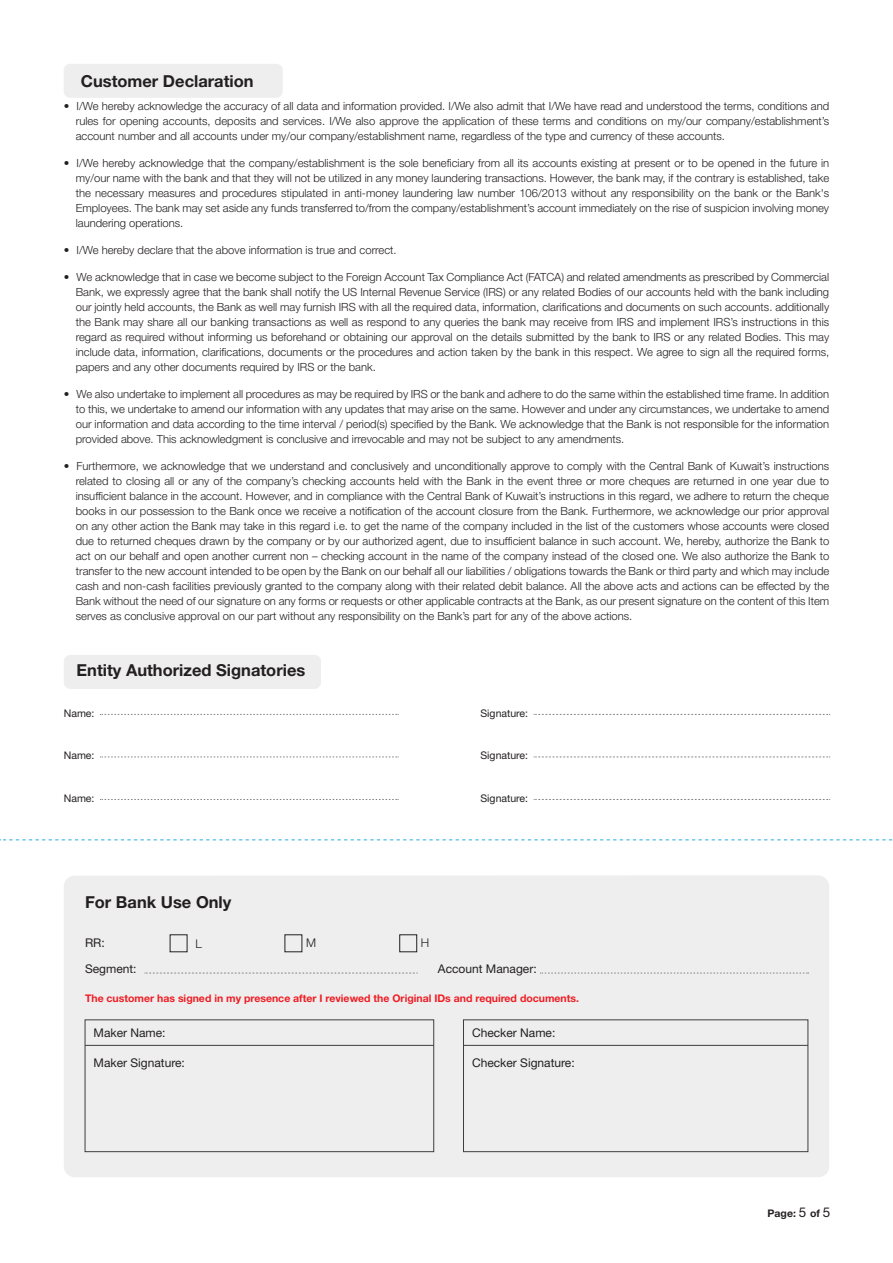
<style>
.page{position:relative;width:893px;height:1263px;background:#fff}
.page>*{position:absolute;margin:0;border:0;box-sizing:border-box;transform-origin:0 0}
.t1{font:700 16.5px "Helvetica Neue LT Arabic";color:#231f20}
.t2{font:12px "Helvetica Neue LT Arabic";color:#231f20}
.t3{font:300 12px "Helvetica Neue LT Arabic";color:#231f20}
.t4{font:300 11.25px/15px "Helvetica Neue LT Arabic";color:#231f20;text-align:justify}
.t5{font:700 10.5px "Helvetica Neue LT Arabic";color:#ee1d23}
.t6{font:10.5px "Helvetica Neue LT Arabic";color:#231f20}
.t7{font:700 10.5px "Helvetica Neue LT Arabic";color:#231f20}
.s1{font-weight:400;font-size:13.5px}
</style>
<div class="page">
<div style="left:64px;top:64px;width:219px;height:34px;background:#eeeeef;border-radius:6px"></div>
<div style="left:64px;top:655px;width:257px;height:34px;background:#eeeeef;border-radius:7px"></div>
<div style="left:64px;top:875px;width:765px;height:302px;background:#eeeeef;border-radius:11px"></div>
<div style="left:85px;top:1019px;width:349px;height:133px;border:1px solid #3e3e3f"></div>
<hr style="left:85px;top:1045px;width:349px;height:1px;background:#3e3e3f">
<div style="left:463px;top:1019px;width:345px;height:133px;border:1px solid #3e3e3f"></div>
<hr style="left:463px;top:1045px;width:345px;height:1px;background:#3e3e3f">
<div style="left:399px;top:934px;width:18px;height:18px;border:1px solid #231f20"></div>
<svg style="left:145px;top:973px;width:273px;height:1px"></svg>
<svg style="left:540px;top:973px;width:269px;height:1px"></svg>
<svg style="left:100px;top:714px;width:299px;height:1px"></svg>
<svg style="left:534px;top:714px;width:296px;height:1px"></svg>
<svg style="left:100px;top:757px;width:299px;height:1px"></svg>
<svg style="left:534px;top:757px;width:296px;height:1px"></svg>
<svg style="left:100px;top:799px;width:299px;height:1px"></svg>
<svg style="left:0;top:840px;width:893px;height:1px"></svg>
<svg style="left:534px;top:799px;width:296px;height:1px"></svg>
<h1 class="t1" style="left:81px;top:72px;width:174px">Customer Declaration</h1>
<p class="t4" style="left:76px;top:99px;width:755px;text-indent:-12px">• I/We hereby acknowledge the accuracy of all data and information provided. I/We also admit that I/We have read and understood the terms, conditions and rules for opening accounts, deposits and services. I/We also approve the application of these terms and conditions on my/our company/establishment’s account number and all accounts under my/our company/establishment name, regardless of the type and currency of these accounts.</p>
<p class="t4" style="left:76px;top:156px;width:755px;text-indent:-12px">• I/We hereby acknowledge that the company/establishment is the sole beneficiary from all its accounts existing at present or to be opened in the future in my/our name with the bank and that they will not be utilized in any money laundering transactions. However, the bank may, if the contrary is established, take the necessary measures and procedures stipulated in anti-money laundering law number 106/2013 without any responsibility on the bank or the Bank's Employees. The bank may set aside any funds transferred to/from the company/establishment’s account immediately on the rise of suspicion involving money laundering operations.</p>
<p class="t4" style="left:64px;top:243px;width:334px">• I/We hereby declare that the above information is true and correct.</p>
<p class="t4" style="left:76px;top:270px;width:755px;text-indent:-12px">• We acknowledge that in case we become subject to the Foreign Account Tax Compliance Act (FATCA) and related amendments as prescribed by Commercial Bank, we expressly agree that the bank shall notify the US Internal Revenue Service (IRS) or any related Bodies of our accounts held with the bank including our jointly held accounts, the Bank as well may furnish IRS with all the required data, information, clarifications and documents on such accounts. additionally the Bank may share all our banking transactions as well as respond to any queries the bank may receive from IRS and implement IRS’s instructions in this regard as required without informing us beforehand or obtaining our approval on the details submitted by the bank to IRS or any related Bodies. This may include data, information, clarifications, documents or the procedures and action taken by the bank in this respect. We agree to sign all the required forms, papers and any other documents required by IRS or the bank.</p>
<p class="t4" style="left:76px;top:387px;width:755px;text-indent:-12px">• We also undertake to implement all procedures as may be required by IRS or the bank and adhere to do the same within the established time frame. In addition to this, we undertake to amend our information with any updates that may arise on the same. However and under any circumstances, we undertake to amend our information and data according to the time interval / period(s) specified by the Bank. We acknowledge that the Bank is not responsible for the information provided above. This acknowledgment is conclusive and irrevocable and may not be subject to any amendments.</p>
<p class="t4" style="left:76px;top:459px;width:755px;text-indent:-12px">• Furthermore, we acknowledge that we understand and conclusively and unconditionally approve to comply with the Central Bank of Kuwait’s instructions related to closing all or any of the company’s checking accounts held with the Bank in the event three or more cheques are returned in one year due to insufficient balance in the account. However, and in compliance with the Central Bank of Kuwait’s instructions in this regard, we adhere to return the cheque books in our possession to the Bank once we receive a notification of the account closure from the Bank. Furthermore, we acknowledge our prior approval on any other action the Bank may take in this regard i.e. to get the name of the company included in the list of the customers whose accounts were closed due to returned cheques drawn by the company or by our authorized agent, due to insufficient balance in such account. We, hereby, authorize the Bank to act on our behalf and open another current non – checking account in the name of the company instead of the closed one. We also authorize the Bank to transfer to the new account intended to be open by the Bank on our behalf all our liabilities / obligations towards the Bank or third party and which may include cash and non-cash facilities previously granted to the company along with their related debit balance. All the above acts and actions can be effected by the Bank without the need of our signature on any forms or requests or other applicable contracts at the Bank, as our present signature on the content of this Item serves as conclusive approval on our part without any responsibility on the Bank’s part for any of the above actions.</p>
<h1 class="t1" style="left:77px;top:661px;width:230px">Entity Authorized Signatories</h1>
<p class="t6" style="left:64px;top:707px;width:32px">Name:</p>
<p class="t6" style="left:480px;top:707px;width:49px">Signature:</p>
<p class="t6" style="left:64px;top:749px;width:32px">Name:</p>
<p class="t6" style="left:480px;top:749px;width:49px">Signature:</p>
<p class="t6" style="left:64px;top:792px;width:32px">Name:</p>
<p class="t6" style="left:480px;top:792px;width:49px">Signature:</p>
<h1 class="t1" style="left:85px;top:892px;width:148px">For Bank Use Only</h1>
<p class="t2" style="left:85px;top:936px;width:21px">RR:</p>
<p class="t3" style="left:196px;top:936px;width:8px">L</p>
<p class="t3" style="left:306px;top:935px;width:11px">M</p>
<p class="t3" style="left:421px;top:935px;width:10px">H</p>
<p class="t2" style="left:85px;top:962px;width:53px">Segment:</p>
<p class="t2" style="left:438px;top:962px;width:100px">Account Manager:</p>
<p class="t5" style="left:85px;top:992px;width:496px">The customer has signed in my presence after I reviewed the Original IDs and required documents.</p>
<p class="t2" style="left:94px;top:1026px;width:74px">Maker Name:</p>
<p class="t2" style="left:94px;top:1055px;width:93px">Maker Signature:</p>
<p class="t2" style="left:472px;top:1026px;width:85px">Checker Name:</p>
<p class="t2" style="left:472px;top:1055px;width:104px">Checker Signature:</p>
<p class="t7" style="left:767px;top:1207px;width:64px">Page: <span class="s1">5</span> of <span class="s1">5</span></p>
</div>
